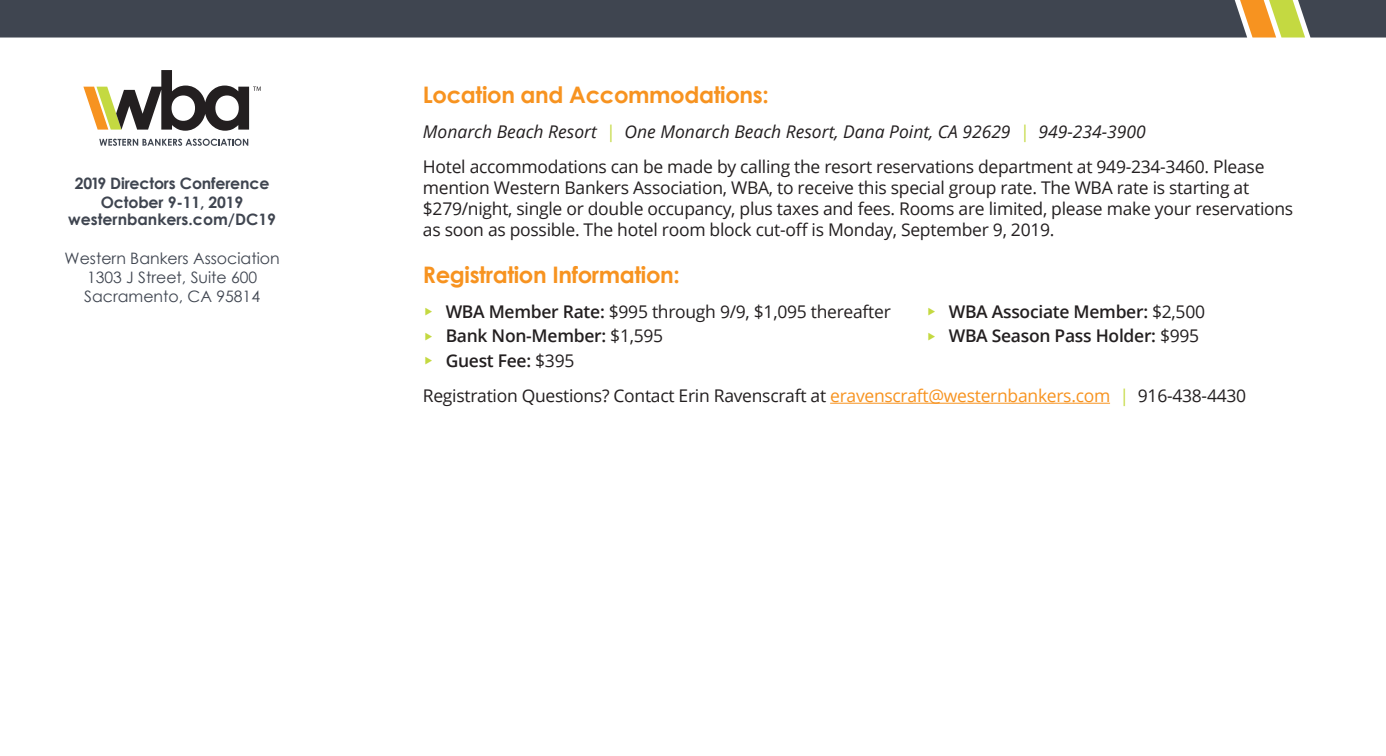
<style>
.page{position:relative;width:1386px;height:756px;background:#fff}
.page>*{position:absolute;margin:0;border:0;box-sizing:border-box;transform-origin:0 0}
.t1{font:700 22.75px "Century Gothic";letter-spacing:-.015em;color:#f79320}
.t2{font:17.5px/35px "Open Sans";letter-spacing:-.015em;color:#231f20}
.t3{font:600 17.5px "Open Sans";letter-spacing:-.015em;color:#231f20}
.t4{font:15.75px/19.2px "Century Gothic";color:#3f4550;text-align:center}
.t5{font:700 15.75px/19.2px "Century Gothic";letter-spacing:-.01em;color:#3f4550;text-align:center}
.s1{font-style:italic}
.s2{font-style:italic;color:#c4d941}
.s3{font-weight:600}
.s4{font-weight:400}
.s5{color:#f79320}
</style>
<div class="page">
<svg style="left:1247px;top:0;width:139px;height:38px;background:#847b57"></svg>
<div style="left:0;top:0;width:1247px;height:38px;background:#3f4550"></div>
<svg style="left:99px;top:139px;width:149px;height:7px"></svg>
<svg style="left:83px;top:70px;width:178px;height:61px"></svg>
<hr style="left:830px;top:403px;width:280px;height:1px;background:#f79320">
<p class="t5" style="left:75px;top:172px;width:196px">2019 Directors Conference<br>October 9-11, 2019</p>
<p class="t5" style="left:68px;top:209px;width:209px">westernbankers.com/DC19</p>
<p class="t4" style="left:65px;top:248px;width:217px">Western Bankers Association<br>1303 J Street, Suite 600<br>Sacramento, CA 95814</p>
<h1 class="t1" style="left:423px;top:77px;width:347px">Location and Accommodations:</h1>
<p class="t2" style="left:423px;top:113px;width:843px"><span class="s1">Monarch Beach Resort</span> <span class="s2">|</span> <span class="s1">One Monarch Beach Resort, Dana Point, CA 92629</span> <span class="s2">|</span> <span class="s1">949-234-3900<br></span>Hotel accommodations can be made by calling the resort reservations department at 949-234-3460. Please</p>
<p class="t2" style="left:423px;top:176px;width:872px;line-height:21px">mention Western Bankers Association, WBA, to receive this special group rate. The WBA rate is starting at $279/night, single or double occupancy, plus taxes and fees. Rooms are limited, please make your reservations as soon as possible. The hotel room block cut-off is Monday, September 9, 2019.</p>
<h1 class="t1" style="left:423px;top:257px;width:258px">Registration Information:</h1>
<p class="t2" style="left:446px;top:294px;width:447px"><span class="s3">WBA Member Rate:</span> $995 through 9/9, $1,095 thereafter</p>
<p class="t3" style="left:949px;top:300px;width:258px">WBA Associate Member: <span class="s4">$2,500</span></p>
<p class="t3" style="left:446px;top:324px;width:219px">Bank Non-Member: <span class="s4">$1,595</span></p>
<p class="t3" style="left:949px;top:324px;width:252px">WBA Season Pass Holder: <span class="s4">$995</span></p>
<p class="t2" style="left:423px;top:343px;width:825px;text-indent:23px"><span class="s3">Guest Fee:</span> $395<br>Registration Questions? Contact Erin Ravenscraft at <span class="s5">eravenscraft@westernbankers.com</span> <span class="s2">|</span> 916-438-4430</p>
</div>
